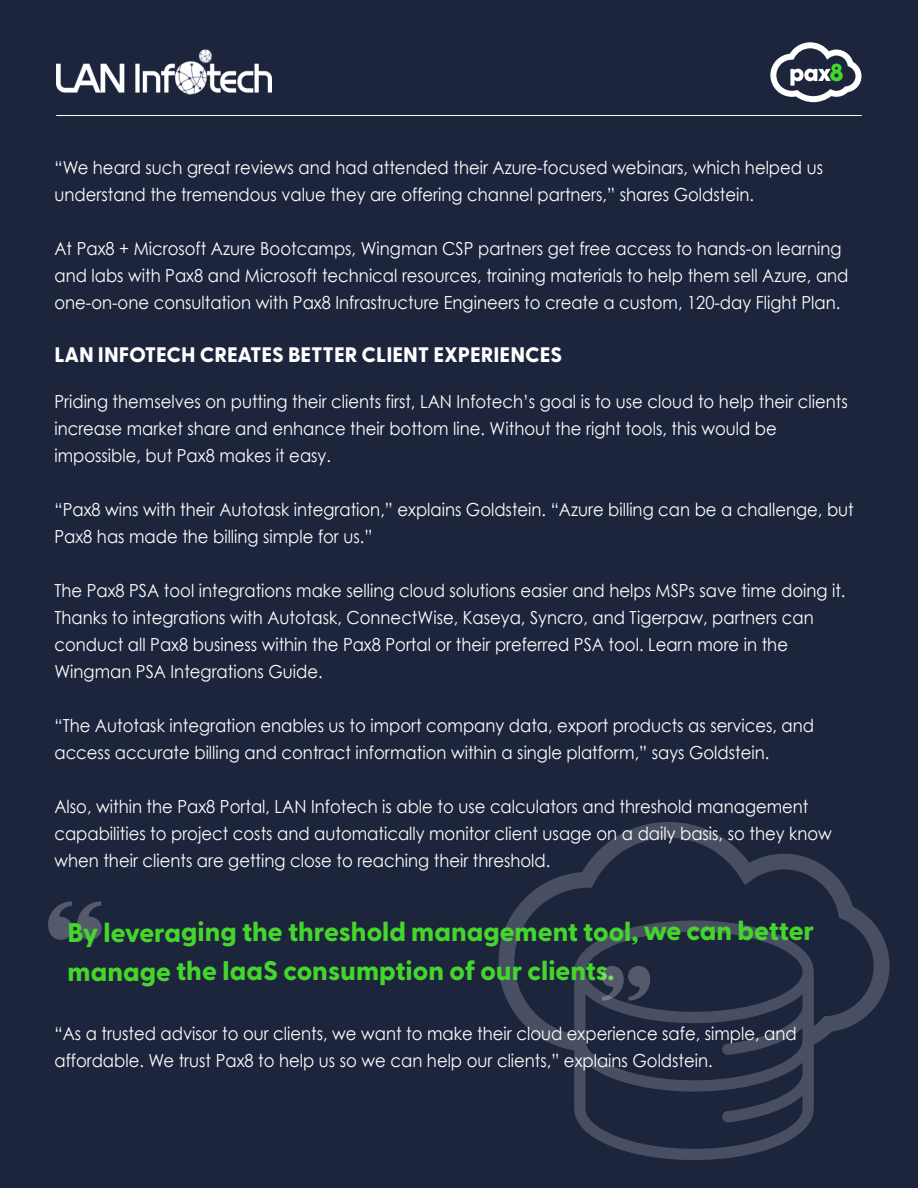
<style>
.page{position:relative;width:918px;height:1188px;background:#1d253c}
.page>*{position:absolute;margin:0;border:0;box-sizing:border-box;transform-origin:0 0}
.t1{font:800 27px/39.2px "Greycliff CF";letter-spacing:-.005em;color:#44d62c}
.t2{font:800 21px "Greycliff CF";color:#fff}
.t3{font:18px/27px "Century Gothic";color:#fff;scale:.91 1}
</style>
<div class="page">
<svg style="left:499px;top:822px;width:391px;height:338px"></svg>
<svg style="left:770px;top:42px;width:92px;height:60px"></svg>
<hr style="left:56px;top:115px;width:806px;height:1px;background:#fff">
<img style="left:57px;top:49px;width:214px;height:47px">
<svg style="left:48px;top:901px;width:54px;height:39px"></svg>
<svg style="left:602px;top:966px;width:48px;height:35px"></svg>
<p class="t3" style="left:54px;top:154px;width:846px">“We heard such great reviews and had attended their Azure-focused webinars, which helped us understand the tremendous value they are offering channel partners,” shares Goldstein.</p>
<p class="t3" style="left:54px;top:235px;width:874px">At Pax8 + Microsoft Azure Bootcamps, Wingman CSP partners get free access to hands-on learning and labs with Pax8 and Microsoft technical resources, training materials to help them sell Azure, and one-on-one consultation with Pax8 Infrastructure Engineers to create a custom, 120-day Flight Plan.</p>
<p class="t2" style="left:54px;top:342px;width:509px">LAN INFOTECH CREATES BETTER CLIENT EXPERIENCES</p>
<p class="t3" style="left:54px;top:388px;width:873px">Priding themselves on putting their clients first, LAN Infotech’s goal is to use cloud to help their clients increase market share and enhance their bottom line. Without the right tools, this would be impossible, but Pax8 makes it easy.</p>
<p class="t3" style="left:54px;top:496px;width:880px">“Pax8 wins with their Autotask integration,” explains Goldstein. “Azure billing can be a challenge, but<br>Pax8 has made the billing simple for us.”</p>
<p class="t3" style="left:54px;top:577px;width:871px">The Pax8 PSA tool integrations make selling cloud solutions easier and helps MSPs save time doing it.<br>Thanks to integrations with Autotask, ConnectWise, Kaseya, Syncro, and Tigerpaw, partners can conduct all Pax8 business within the Pax8 Portal or their preferred PSA tool. Learn more in the Wingman PSA Integrations Guide.</p>
<p class="t3" style="left:54px;top:712px;width:836px">“The Autotask integration enables us to import company data, export products as services, and access accurate billing and contract information within a single platform,” says Goldstein.</p>
<p class="t3" style="left:54px;top:793px;width:856px">Also, within the Pax8 Portal, LAN Infotech is able to use calculators and threshold management capabilities to project costs and automatically monitor client usage on a daily basis, so they know when their clients are getting close to reaching their threshold.</p>
<h1 class="t1" style="left:68px;top:913px;width:748px">By leveraging the threshold management tool, we can better manage the IaaS consumption of our clients.</h1>
<p class="t3" style="left:54px;top:1020px;width:817px">“As a trusted advisor to our clients, we want to make their cloud experience safe, simple, and affordable. We trust Pax8 to help us so we can help our clients,” explains Goldstein.</p>
</div>
